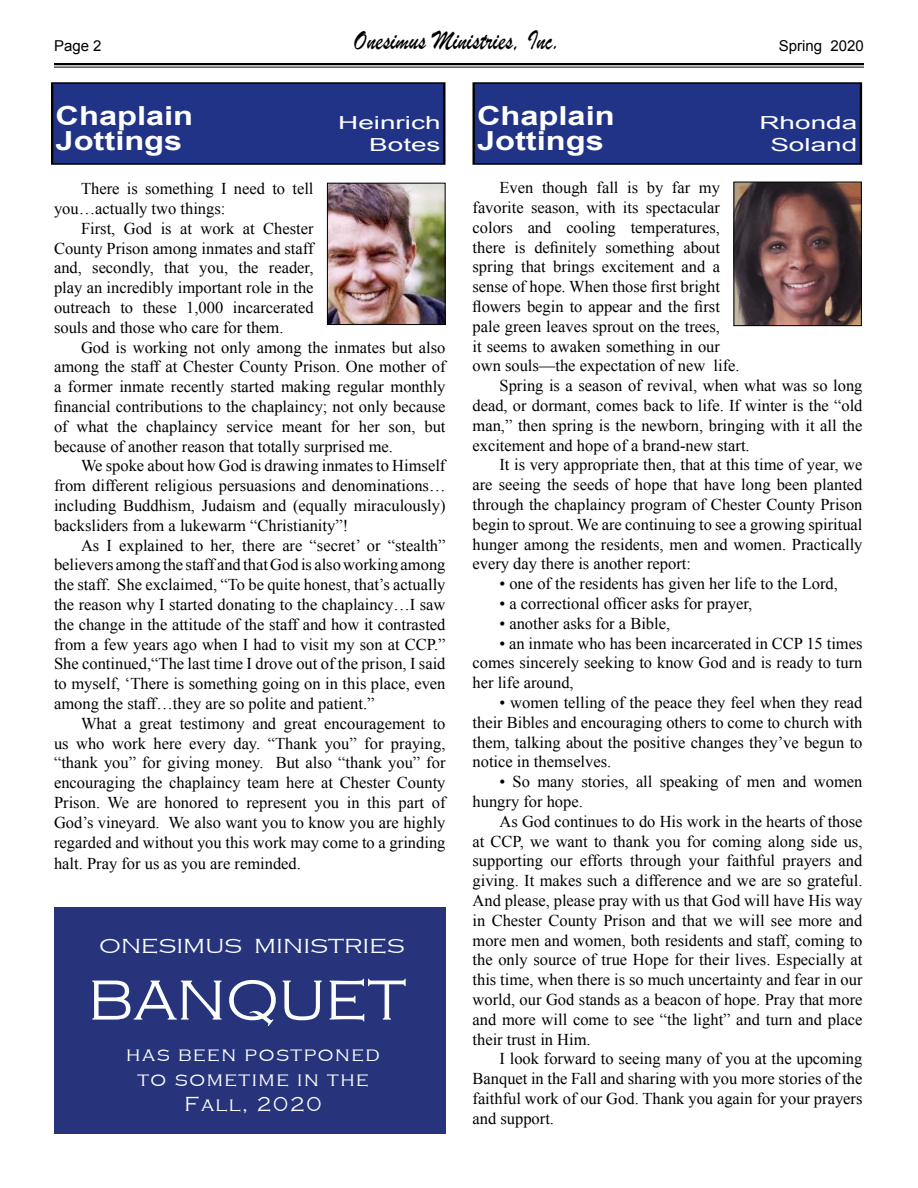
<style>
.page{position:relative;width:918px;height:1188px;background:#fff}
.page>*{position:absolute;margin:0;border:0;box-sizing:border-box;transform-origin:0 0}
.t1{font:58.5px "HANA";color:#fbfdfc}
.t2{font:28.8px "Brush Script";color:#000;scale:.83 1}
.t3{font:700 26.25px/25.2px "Arial";color:#fff;scale:1.24 1}
.t4{font:21px/25.2px "HANA";letter-spacing:.075em;color:#fbfdfc;text-align:center}
.t5{font:21px "HANA";color:#fbfdfc;scale:1.14 1}
.t6{font:18px/21.6px "Arial";color:#fff;text-align:right;scale:1.55 1}
.t7{font:16.5px/19.8px "Times New Roman";color:#000;text-align:justify}
.t8{font:15px "Arial";color:#000}
</style>
<div class="page">
<hr style="left:54px;top:63px;width:810px;height:2px;background:#000">
<hr style="left:54px;top:67px;width:810px;height:1px;background:#000">
<div style="left:52px;top:83px;width:392px;height:81px;background:#213387"></div>
<div style="left:51px;top:82px;width:394px;height:83px;border:2px solid #000"></div>
<div style="left:474px;top:83px;width:387px;height:81px;background:#213387"></div>
<div style="left:473px;top:82px;width:389px;height:83px;border:2px solid #000"></div>
<img style="left:736px;top:184px;width:124px;height:140px">
<div style="left:734px;top:182px;width:128px;height:144px;border:1px solid #000"></div>
<img style="left:329px;top:185px;width:115px;height:138px">
<div style="left:327px;top:183px;width:119px;height:142px;border:1px solid #000"></div>
<div style="left:54px;top:908px;width:392px;height:226px;background:#27337b"></div>
<h2 class="t2" style="left:353px;top:23px;width:251px">Onesimus Ministries, Inc.</h2>
<p class="t8" style="left:54px;top:36px;width:49px">Page 2</p>
<p class="t8" style="left:779px;top:36px;width:87px">Spring 2020</p>
<h3 class="t3" style="left:56px;top:104px;width:112px">Chaplain<br>Jottings</h3>
<p class="t6" style="left:338px;top:113px;width:68px">Heinrich<br>Botes</p>
<h3 class="t3" style="left:477px;top:104px;width:112px">Chaplain<br>Jottings</h3>
<p class="t6" style="left:759px;top:113px;width:65px">Rhonda<br>Soland</p>
<p class="t7" style="left:54px;top:179px;width:261px;text-indent:27px">There is something I need to tell you…actually two things:</p>
<p class="t7" style="left:54px;top:218px;width:261px;text-indent:27px">First, God is at work at Chester County Prison among inmates and staff and, secondly, that you, the reader, play an incredibly important role in the outreach to these 1,000 incarcerated souls and those who care for them.</p>
<p class="t7" style="left:54px;top:337px;width:393px;text-indent:27px">God is working not only among the inmates but also among the staff at Chester County Prison. One mother of a former inmate recently started making regular monthly financial contributions to the chaplaincy; not only because of what the chaplaincy service meant for her son, but because of another reason that totally surprised me.</p>
<p class="t7" style="left:54px;top:456px;width:393px;text-indent:27px">We spoke about how God is drawing inmates to Himself from different religious persuasions and denominations… including Buddhism, Judaism and (equally miraculously) backsliders from a lukewarm “Christianity”!</p>
<p class="t7" style="left:54px;top:535px;width:393px;text-indent:27px">As I explained to her, there are “secret’ or “stealth” believers among the staff and that God is also working among the staff. She exclaimed, “To be quite honest, that’s actually the reason why I started donating to the chaplaincy…I saw the change in the attitude of the staff and how it contrasted from a few years ago when I had to visit my son at CCP.” She continued,“The last time I drove out of the prison, I said to myself, ‘There is something going on in this place, even among the staff…they are so polite and patient.”</p>
<p class="t7" style="left:54px;top:713px;width:393px;text-indent:27px">What a great testimony and great encouragement to us who work here every day. “Thank you” for praying, “thank you” for giving money. But also “thank you” for encouraging the chaplaincy team here at Chester County Prison. We are honored to represent you in this part of God’s vineyard. We also want you to know you are highly regarded and without you this work may come to a grinding</p>
<p class="t7" style="left:54px;top:854px;width:248px">halt. Pray for us as you are reminded.</p>
<p class="t5" style="left:99px;top:934px;width:269px">ONESIMUS MINISTRIES</p>
<h1 class="t1" style="left:88px;top:969px;width:320px">BANQUET</h1>
<p class="t4" style="left:126px;top:1041px;width:255px">has been postponed to sometime in the<br>Fall, 2020</p>
<p class="t7" style="left:500px;top:178px;width:222px">Even though fall is by far my</p>
<p class="t7" style="left:473px;top:197px;width:249px">favorite season, with its spectacular</p>
<p class="t7" style="left:473px;top:217px;width:249px">colors and cooling temperatures,</p>
<p class="t7" style="left:473px;top:237px;width:249px">there is definitely something about</p>
<p class="t7" style="left:473px;top:257px;width:249px">spring that brings excitement and a</p>
<p class="t7" style="left:473px;top:277px;width:249px">sense of hope. When those first bright</p>
<p class="t7" style="left:473px;top:296px;width:249px">flowers begin to appear and the first</p>
<p class="t7" style="left:473px;top:316px;width:249px">pale green leaves sprout on the trees,</p>
<p class="t7" style="left:473px;top:336px;width:249px">it seems to awaken something in our</p>
<p class="t7" style="left:473px;top:356px;width:269px">own souls—the expectation of new life.</p>
<p class="t7" style="left:500px;top:376px;width:365px">Spring is a season of revival, when what was so long</p>
<p class="t7" style="left:473px;top:395px;width:392px">dead, or dormant, comes back to life. If winter is the “old</p>
<p class="t7" style="left:473px;top:415px;width:392px">man,” then spring is the newborn, bringing with it all the</p>
<p class="t7" style="left:473px;top:435px;width:279px">excitement and hope of a brand-new start.</p>
<p class="t7" style="left:500px;top:455px;width:365px">It is very appropriate then, that at this time of year, we</p>
<p class="t7" style="left:473px;top:475px;width:392px">are seeing the seeds of hope that have long been planted</p>
<p class="t7" style="left:473px;top:494px;width:392px">through the chaplaincy program of Chester County Prison</p>
<p class="t7" style="left:473px;top:514px;width:392px">begin to sprout. We are continuing to see a growing spiritual</p>
<p class="t7" style="left:473px;top:534px;width:392px">hunger among the residents, men and women. Practically</p>
<p class="t7" style="left:473px;top:554px;width:220px">every day there is another report:</p>
<p class="t7" style="left:500px;top:574px;width:340px">• one of the residents has given her life to the Lord,</p>
<p class="t7" style="left:500px;top:593px;width:254px">• a correctional officer asks for prayer,</p>
<p class="t7" style="left:500px;top:613px;width:172px">• another asks for a Bible,</p>
<p class="t7" style="left:473px;top:633px;width:392px;text-indent:27px">• an inmate who has been incarcerated in CCP 15 times comes sincerely seeking to know God and is ready to turn her life around,</p>
<p class="t7" style="left:473px;top:692px;width:392px;text-indent:27px">• women telling of the peace they feel when they read their Bibles and encouraging others to come to church with them, talking about the positive changes they’ve begun to notice in themselves.</p>
<p class="t7" style="left:473px;top:772px;width:392px;text-indent:27px">• So many stories, all speaking of men and women hungry for hope.</p>
<p class="t7" style="left:473px;top:811px;width:392px;text-indent:27px">As God continues to do His work in the hearts of those at CCP, we want to thank you for coming along side us, supporting our efforts through your faithful prayers and giving. It makes such a difference and we are so grateful.<br>And please, please pray with us that God will have His way in Chester County Prison and that we will see more and more men and women, both residents and staff, coming to the only source of true Hope for their lives. Especially at this time, when there is so much uncertainty and fear in our world, our God stands as a beacon of hope. Pray that more and more will come to see “the light” and turn and place their trust in Him.</p>
<p class="t7" style="left:473px;top:1049px;width:392px;text-indent:27px">I look forward to seeing many of you at the upcoming Banquet in the Fall and sharing with you more stories of the faithful work of our God. Thank you again for your prayers and support.</p>
</div>
